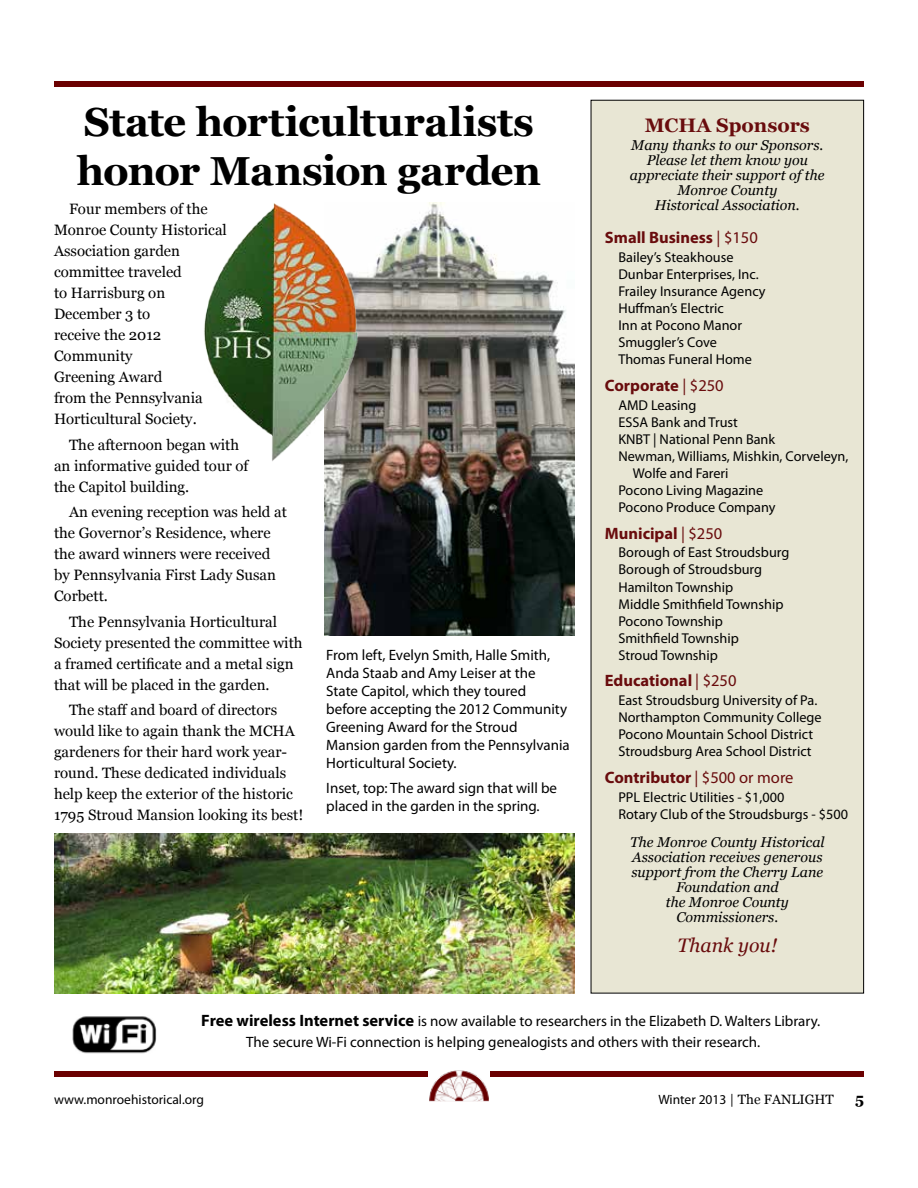
<style>
.page{position:relative;width:918px;height:1188px;background:#fff}
.page>*{position:absolute;margin:0;border:0;box-sizing:border-box;transform-origin:0 0}
.t1{font:700 40.5px/48.6px "Georgia";letter-spacing:-.015em;color:#000}
.t2{font:700 19.5px "Georgia";color:#690c0d}
.t3{font:italic 19.5px "Georgia";color:#690c0d}
.t4{font:700 16.5px "Myriad Pro";color:#690c0d}
.t5{font:15px/21px "Georgia";color:#000}
.t6{font:15px/18px "Myriad Pro";color:#000}
.t7{font:700 15px "Georgia";color:#000}
.t8{font:14.25px/17.1px "Myriad Pro";color:#000}
.t9{font:italic 14.25px/15px "Georgia";color:#000;text-align:center}
.t10{font:13.5px "Myriad Pro";color:#000}
.t11{font:13.5px "Georgia";color:#000}
.s1{font-weight:400}
.s2{font-weight:700;font-size:16.5px}
.s3{font-family:"Myriad Pro"}
</style>
<div class="page">
<div style="left:54px;top:81px;width:810px;height:6px;background:#6b0001"></div>
<div style="left:54px;top:1071px;width:810px;height:6px;background:#6b0001"></div>
<svg style="left:429px;top:1101px;width:60px;height:1px"></svg>
<img style="left:428px;top:1070px;width:62px;height:31px">
<div style="left:591px;top:100px;width:273px;height:893px;background:#e8e6d4"></div>
<img style="left:72px;top:1016px;width:85px;height:38px">
<img style="left:325px;top:203px;width:249px;height:433px">
<img style="left:204px;top:203px;width:165px;height:259px">
<img style="left:54px;top:834px;width:520px;height:159px">
<h1 class="t1" style="left:77px;top:98px;width:466px">State horticulturalists honor Mansion garden</h1>
<p class="t5" style="left:54px;top:198px;width:174px;text-indent:15px">Four members of the<br>Monroe County Historical<br>Association garden committee traveled<br>to Harrisburg on<br>December 3 to<br>receive the 2012<br>Community<br>Greening Award<br>from the Pennsylvania<br>Horticultural Society.</p>
<p class="t5" style="left:54px;top:434px;width:196px;text-indent:15px">The afternoon began with an informative guided tour of the Capitol building.</p>
<p class="t5" style="left:54px;top:501px;width:234px;text-indent:15px">An evening reception was held at the Governor’s Residence, where the award winners were received by Pennsylvania First Lady Susan<br>Corbett.</p>
<p class="t5" style="left:54px;top:611px;width:250px;text-indent:15px">The Pennsylvania Horticultural Society presented the committee with a framed certificate and a metal sign that will be placed in the garden.</p>
<p class="t5" style="left:54px;top:699px;width:251px;text-indent:15px">The staff and board of directors would like to again thank the MCHA gardeners for their hard work year&shy;round. These dedicated individuals help keep the exterior of the historic 1795 Stroud Mansion looking its best!</p>
<p class="t6" style="left:326px;top:646px;width:245px">From left, Evelyn Smith, Halle Smith,<br>Anda Staab and Amy Leiser at the<br>State Capitol, which they toured before accepting the 2012 Community<br>Greening Award for the Stroud<br>Mansion garden from the Pennsylvania<br>Horticultural Society.</p>
<p class="t6" style="left:326px;top:779px;width:232px">Inset, top: The award sign that will be placed in the garden in the spring.</p>
<h2 class="t2" style="left:645px;top:114px;width:167px">MCHA Sponsors</h2>
<p class="t9" style="left:630px;top:137px;width:196px">Many thanks to our Sponsors.<br>Please let them know you appreciate their support of the<br>Monroe County<br>Historical Association.</p>
<p class="t4" style="left:605px;top:227px;width:154px">Small Business <span class="s1">| $150</span></p>
<p class="t8" style="left:618px;top:248px;width:149px">Bailey’s Steakhouse<br>Dunbar Enterprises, Inc.<br>Frailey Insurance Agency<br>Huffman’s Electric<br>Inn at Pocono Manor<br>Smuggler’s Cove<br>Thomas Funeral Home</p>
<p class="t4" style="left:605px;top:375px;width:120px">Corporate <span class="s1">| $250</span></p>
<p class="t8" style="left:618px;top:396px;width:80px">AMD Leasing</p>
<p class="t8" style="left:618px;top:413px;width:121px">ESSA Bank and Trust</p>
<p class="t8" style="left:618px;top:430px;width:158px">KNBT | National Penn Bank</p>
<p class="t8" style="left:618px;top:447px;width:232px">Newman, Williams, Mishkin, Corveleyn,</p>
<p class="t8" style="left:633px;top:464px;width:97px">Wolfe and Fareri</p>
<p class="t8" style="left:618px;top:482px;width:146px">Pocono Living Magazine</p>
<p class="t8" style="left:618px;top:499px;width:159px">Pocono Produce Company</p>
<p class="t4" style="left:605px;top:522px;width:119px">Municipal <span class="s1">| $250</span></p>
<p class="t8" style="left:618px;top:544px;width:172px">Borough of East Stroudsburg<br>Borough of Stroudsburg<br>Hamilton Township<br>Middle Smithfield Township<br>Pocono Township<br>Smithfield Township<br>Stroud Township</p>
<p class="t4" style="left:605px;top:670px;width:133px">Educational <span class="s1">| $250</span></p>
<p class="t8" style="left:618px;top:692px;width:205px">East Stroudsburg University of Pa.<br>Northampton Community College Pocono Mountain School District Stroudsburg Area School District</p>
<p class="t4" style="left:605px;top:767px;width:190px">Contributor <span class="s1">| $500 or more</span></p>
<p class="t8" style="left:618px;top:788px;width:231px">PPL Electric Utilities - $1,000<br>Rotary Club of the Stroudsburgs - $500</p>
<p class="t9" style="left:630px;top:835px;width:196px">The Monroe County Historical<br>Association receives generous support from the Cherry Lane<br>Foundation and<br>the Monroe County<br>Commissioners.</p>
<h2 class="t3" style="left:677px;top:934px;width:101px">Thank you!</h2>
<p class="t6" style="left:246px;top:1011px;width:576px;line-height:21px;text-indent:-45px"><span class="s2">Free wireless Internet service</span> is now available to researchers in the Elizabeth D. Walters Library.<br>The secure Wi-Fi connection is helping genealogists and others with their research.</p>
<p class="t10" style="left:54px;top:1091px;width:152px">www.monroehistorical.org</p>
<p class="t11" style="left:658px;top:1092px;width:177px"><span class="s3">Winter 2013</span> | The FANLIGHT</p>
<p class="t7" style="left:855px;top:1090px;width:10px">5</p>
</div>
